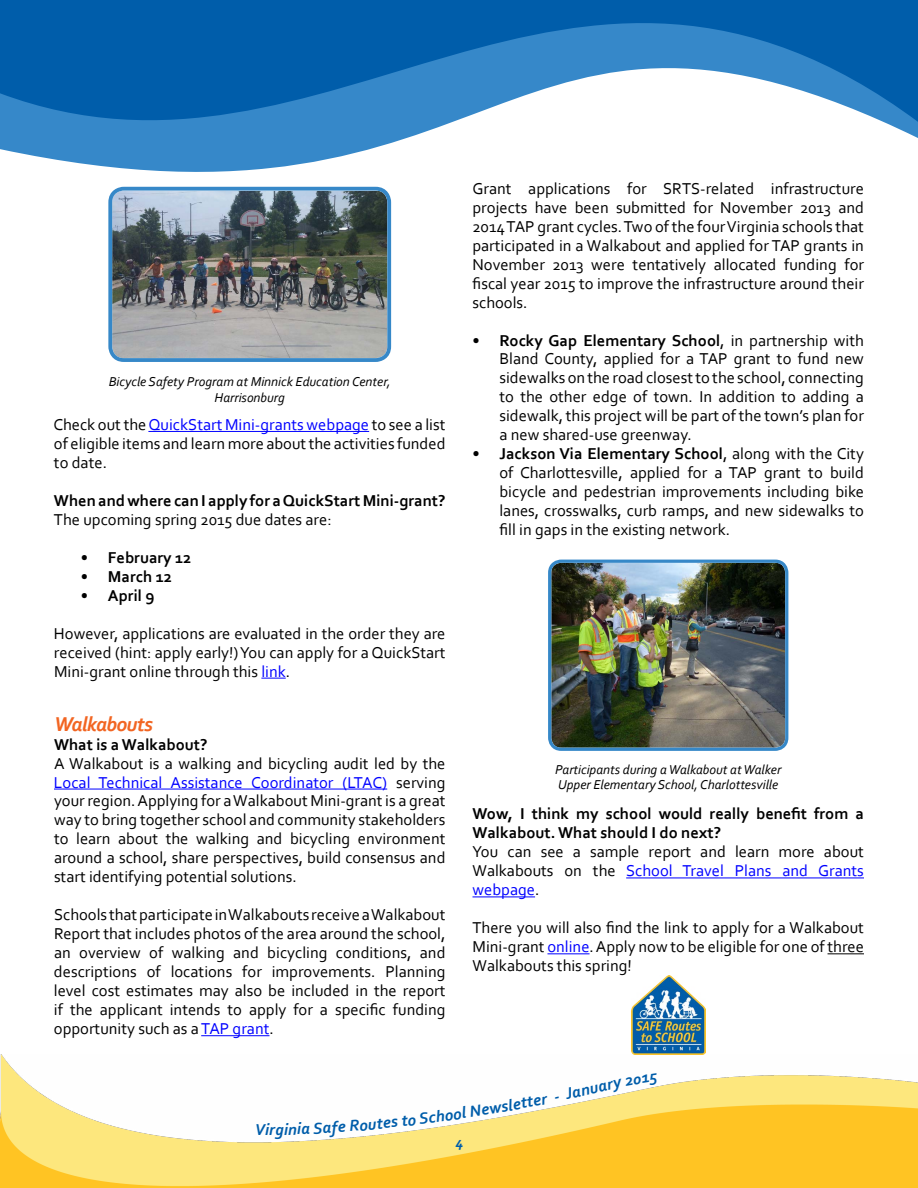
<style>
.page{position:relative;width:918px;height:1188px;background:#fff}
.page>*{position:absolute;margin:0;border:0;box-sizing:border-box;transform-origin:0 0}
.t1{font:italic 700 21px "Corbel";letter-spacing:-.035em;color:#f26522}
.t2{font:16.5px/18.9px "Corbel";color:#000;text-align:justify}
.t3{font:700 16.5px/18.9px "Corbel";color:#000}
.t4{font:italic 700 16.5px "Corbel";color:#005daa}
.t5{font:italic 700 15px "Corbel";color:#005daa}
.t6{font:italic 13.5px/15.5px "Corbel";color:#000;text-align:center}
.s1{color:#00f}
.s2{font-weight:700}
</style>
<div class="page">
<img style="left:0;top:1054px;width:918px;height:134px">
<svg style="left:0;top:0;width:918px;height:172px"></svg>
<hr style="left:148px;top:431px;width:221px;height:1px;background:#00f">
<svg style="left:261px;top:678px;width:25px;height:1px"></svg>
<hr style="left:54px;top:789px;width:333px;height:1px;background:#00f">
<hr style="left:201px;top:1035px;width:68px;height:1px;background:#00f">
<img style="left:113px;top:192px;width:273px;height:165px">
<div style="left:108px;top:187px;width:283px;height:175px;border:4px solid #3688c8;border-radius:14px"></div>
<hr style="left:626px;top:877px;width:238px;height:1px;background:#00f">
<hr style="left:472px;top:896px;width:63px;height:1px;background:#00f">
<hr style="left:547px;top:953px;width:43px;height:1px;background:#00f">
<hr style="left:828px;top:953px;width:36px;height:1px;background:#000">
<img style="left:552px;top:564px;width:232px;height:183px">
<div style="left:548px;top:560px;width:240px;height:191px;border:3px solid #3688c8;border-radius:12px"></div>
<img style="left:631px;top:976px;width:74px;height:78px">
<svg style="left:270px;top:1112px;width:159px;height:27px"></svg>
<svg style="left:461px;top:1105px;width:29px;height:13px"></svg>
<svg style="left:555px;top:1073px;width:103px;height:27px"></svg>
<p class="t6" style="left:109px;top:374px;width:284px">Bicycle Safety Program at Minnick Education Center,<br>Harrisonburg</p>
<p class="t2" style="left:53px;top:415px;width:394px">Check out the<span class="s1">QuickStart Mini-grants webpage</span> to see a list of eligible items and learn more aboutthe activities funded to date.</p>
<p class="t3" style="left:54px;top:490px;width:393px">When and where can I apply for a QuickStart Mini-grant?</p>
<p class="t2" style="left:54px;top:509px;width:279px">The upcoming spring 2015 due dates are:</p>
<p class="t3" style="left:81px;top:547px;width:112px">• February 12</p>
<p class="t3" style="left:81px;top:566px;width:93px">• March 12</p>
<p class="t3" style="left:81px;top:585px;width:75px">• April 9</p>
<p class="t2" style="left:54px;top:623px;width:393px">However, applications are evaluated in the order they are received (hint: apply early!)You can apply for a QuickStart Mini-grant online through this <span class="s1">link</span>.</p>
<p class="t1" style="left:54px;top:711px;width:100px">Walkabouts</p>
<p class="t3" style="left:54px;top:734px;width:155px">What is a Walkabout?</p>
<p class="t2" style="left:54px;top:753px;width:393px">A Walkabout is a walking and bicycling audit led by the <span class="s1">Local Technical Assistance Coordinator (LTAC)</span> serving your region.Applying for aWalkabout Mini-grant is a great way to bring together school and community stakeholders to learn about the walking and bicycling environment around a school, share perspectives, build consensus and start identifying potential solutions.</p>
<p class="t2" style="left:54px;top:905px;width:393px">Schools thatparticipateinWalkabouts receiveaWalkabout Report that includes photos of the area around the school, an overview of walking and bicycling conditions, and descriptions of locations for improvements. Planning level cost estimates may also be included in the report if the applicant intends to apply for a specific funding opportunity such as a<span class="s1">TAP grant</span>.</p>
<p class="t2" style="left:472px;top:178px;width:393px">Grant applications for SRTS-related infrastructure projects have been submitted for November 2013 and 2014TAP grant cycles.Two ofthe fourVirginia schools that participated in a Walkabout and applied for TAP grants in November 2013 were tentatively allocated funding for fiscal year 2015 to improve the infrastructure around their schools.</p>
<p class="t2" style="left:499px;top:330px;width:366px;text-indent:-27px"><span class="s2">• Rocky Gap Elementary School</span>, in partnership with Bland County, applied for a TAP grant to fund new sidewalks on the road closestto the school, connecting to the other edge of town. In addition to adding a sidewalk, this project will be part of the town’s plan for a new shared-use greenway.</p>
<p class="t2" style="left:499px;top:444px;width:366px;text-indent:-27px"><span class="s2">• Jackson Via Elementary School</span>, along with the City of Charlottesville, applied for a TAP grant to build bicycle and pedestrian improvements including bike lanes, crosswalks, curb ramps, and new sidewalks to fill in gaps in the existing network.</p>
<p class="t6" style="left:555px;top:761px;width:228px;text-align:left">Participants during a Walkabout at Walker<br>Upper Elementary School, Charlottesville</p>
<p class="t3" style="left:472px;top:804px;width:393px">Wow, I think my school would really benefit from a<br>Walkabout. What should I do next?</p>
<p class="t2" style="left:472px;top:842px;width:393px">You can see a sample report and learn more about Walkabouts on the <span class="s1">School Travel Plans and Grants webpage</span>.</p>
<p class="t2" style="left:472px;top:918px;width:393px">There you will also find the link to apply for a Walkabout Mini-grant <span class="s1">online</span>.Apply now to be eligible for one ofthree Walkabouts this spring!</p>
<p class="t4" style="left:255px;top:1119px;width:16px">Vi</p>
<p class="t4" style="left:427px;top:1108px;width:35px;rotate:-8deg">choo</p>
<p class="t5" style="left:456px;top:1133px;width:9px">4</p>
<p class="t4" style="left:487px;top:1099px;width:33px;rotate:-10deg">wsle</p>
<p class="t4" style="left:519px;top:1093px;width:32px;rotate:-11deg">tter</p>
</div>
